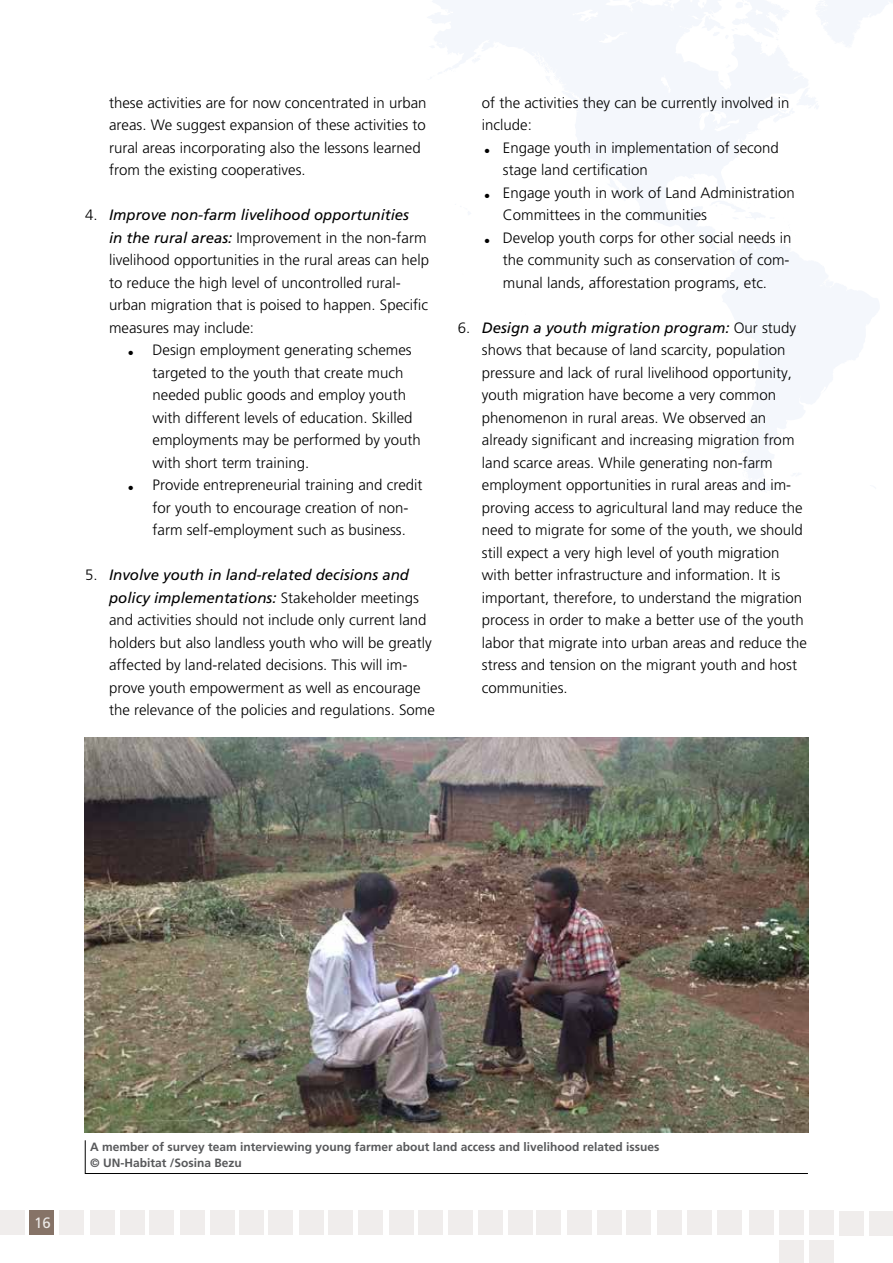
<style>
.page{position:relative;width:893px;height:1263px;background:#fff}
.page>*{position:absolute;margin:0;border:0;box-sizing:border-box;transform-origin:0 0}
.t1{font:300 15px/22.5px "Frutiger";color:#000}
.t2{font:15px "Frutiger";color:#edeae8}
.t3{font:700 12px/16.5px "Frutiger";color:#58595b}
.s1{font-weight:400;font-style:italic}
</style>
<div class="page">
<div style="left:0;top:1210px;width:25px;height:25px;background:#f0edec"></div>
<div style="left:180px;top:1210px;width:25px;height:25px;background:#f0edec"></div>
<div style="left:389px;top:1210px;width:24px;height:25px;background:#f0edec"></div>
<div style="left:657px;top:1210px;width:25px;height:25px;background:#f0edec"></div>
<div style="left:210px;top:1210px;width:25px;height:25px;background:#f0edec"></div>
<div style="left:478px;top:1210px;width:25px;height:25px;background:#f0edec"></div>
<div style="left:418px;top:1210px;width:25px;height:25px;background:#f0edec"></div>
<div style="left:687px;top:1210px;width:25px;height:25px;background:#f0edec"></div>
<div style="left:59px;top:1210px;width:25px;height:25px;background:#f0edec"></div>
<div style="left:268px;top:1210px;width:25px;height:25px;background:#f0edec"></div>
<div style="left:536px;top:1210px;width:25px;height:25px;background:#f0edec"></div>
<div style="left:239px;top:1210px;width:25px;height:25px;background:#f0edec"></div>
<div style="left:508px;top:1210px;width:25px;height:25px;background:#f0edec"></div>
<div style="left:448px;top:1210px;width:25px;height:25px;background:#f0edec"></div>
<div style="left:717px;top:1210px;width:24px;height:25px;background:#f0edec"></div>
<div style="left:90px;top:1210px;width:25px;height:25px;background:#f0edec"></div>
<div style="left:299px;top:1210px;width:24px;height:25px;background:#f0edec"></div>
<div style="left:567px;top:1210px;width:25px;height:25px;background:#f0edec"></div>
<div style="left:120px;top:1210px;width:24px;height:25px;background:#f0edec"></div>
<div style="left:328px;top:1210px;width:25px;height:25px;background:#f0edec"></div>
<div style="left:597px;top:1210px;width:25px;height:25px;background:#f0edec"></div>
<div style="left:149px;top:1210px;width:25px;height:25px;background:#f0edec"></div>
<div style="left:358px;top:1210px;width:25px;height:25px;background:#f0edec"></div>
<div style="left:626px;top:1210px;width:25px;height:25px;background:#f0edec"></div>
<div style="left:749px;top:1210px;width:25px;height:25px;background:#f0edec"></div>
<div style="left:779px;top:1210px;width:25px;height:25px;background:#f0edec"></div>
<div style="left:779px;top:1240px;width:25px;height:23px;background:#f0edec"></div>
<div style="left:809px;top:1210px;width:24px;height:25px;background:#f0edec"></div>
<div style="left:809px;top:1240px;width:24px;height:23px;background:#f0edec"></div>
<div style="left:840px;top:1211px;width:24px;height:25px;background:#f0edec"></div>
<div style="left:869px;top:1211px;width:24px;height:25px;background:#f0edec"></div>
<div style="left:30px;top:1210px;width:24px;height:25px;background:#867367"></div>
<svg style="left:428px;top:0;width:451px;height:456px"></svg>
<svg style="left:742px;top:456px;width:34px;height:33px"></svg>
<svg style="left:743px;top:432px;width:8px;height:16px"></svg>
<svg style="left:702px;top:187px;width:94px;height:69px"></svg>
<svg style="left:521px;top:311px;width:5px;height:4px"></svg>
<svg style="left:692px;top:0;width:201px;height:49px"></svg>
<img style="left:85px;top:737px;width:723px;height:396px">
<svg style="left:85px;top:1140px;width:723px;height:34px"></svg>
<p class="t1" style="left:109px;top:91px;width:319px">these activities are for now concentrated in urban areas. We suggest expansion of these activities to rural areas incorporating also the lessons learned from the existing cooperatives.</p>
<p class="t1" style="left:109px;top:204px;width:322px;text-indent:-24px">4. <span class="s1">Improve non-farm livelihood opportunities<br>in the rural areas:</span> Improvement in the non-farm livelihood opportunities in the rural areas can help to reduce the high level of uncontrolled rural&shy;urban migration that is poised to happen. Specific measures may include:</p>
<p class="t1" style="left:153px;top:339px;width:270px;text-indent:-24px">● Design employment generating schemes targeted to the youth that create much needed public goods and employ youth with different levels of education. Skilled employments may be performed by youth with short term training.</p>
<p class="t1" style="left:153px;top:474px;width:272px;text-indent:-24px">● Provide entrepreneurial training and credit for youth to encourage creation of non&shy;farm self-employment such as business.</p>
<p class="t1" style="left:109px;top:564px;width:327px;text-indent:-24px">5. <span class="s1">Involve youth in land-related decisions and policy implementations:</span> Stakeholder meetings and activities should not include only current land holders but also landless youth who will be greatly affected by land-related decisions. This will im&shy;prove youth empowerment as well as encourage the relevance of the policies and regulations. Some</p>
<p class="t1" style="left:482px;top:91px;width:309px">of the activities they can be currently involved in include:</p>
<p class="t1" style="left:503px;top:136px;width:277px;text-indent:-18px">● Engage youth in implementation of second stage land certification</p>
<p class="t1" style="left:503px;top:181px;width:293px;text-indent:-18px">● Engage youth in work of Land Administration<br>Committees in the communities</p>
<p class="t1" style="left:503px;top:226px;width:290px;text-align:justify;text-indent:-18px">● Develop youth corps for other social needs in the community such as conservation of com&shy;munal lands, afforestation programs, etc.</p>
<p class="t1" style="left:482px;top:316px;width:327px;text-indent:-24px">6. <span class="s1">Design a youth migration program:</span> Our study shows that because of land scarcity, population pressure and lack of rural livelihood opportunity, youth migration have become a very common phenomenon in rural areas. We observed an already significant and increasing migration from land scarce areas. While generating non-farm employment opportunities in rural areas and im&shy;proving access to agricultural land may reduce the need to migrate for some of the youth, we should still expect a very high level of youth migration with better infrastructure and information. It is important, therefore, to understand the migration process in order to make a better use of the youth labor that migrate into urban areas and reduce the stress and tension on the migrant youth and host communities.</p>
<p class="t2" style="left:34px;top:1214px;width:18px">16</p>
<p class="t3" style="left:90px;top:1138px;width:571px">A member of survey team interviewing young farmer about land access and livelihood related issues © UN-Habitat /Sosina Bezu</p>
</div>
